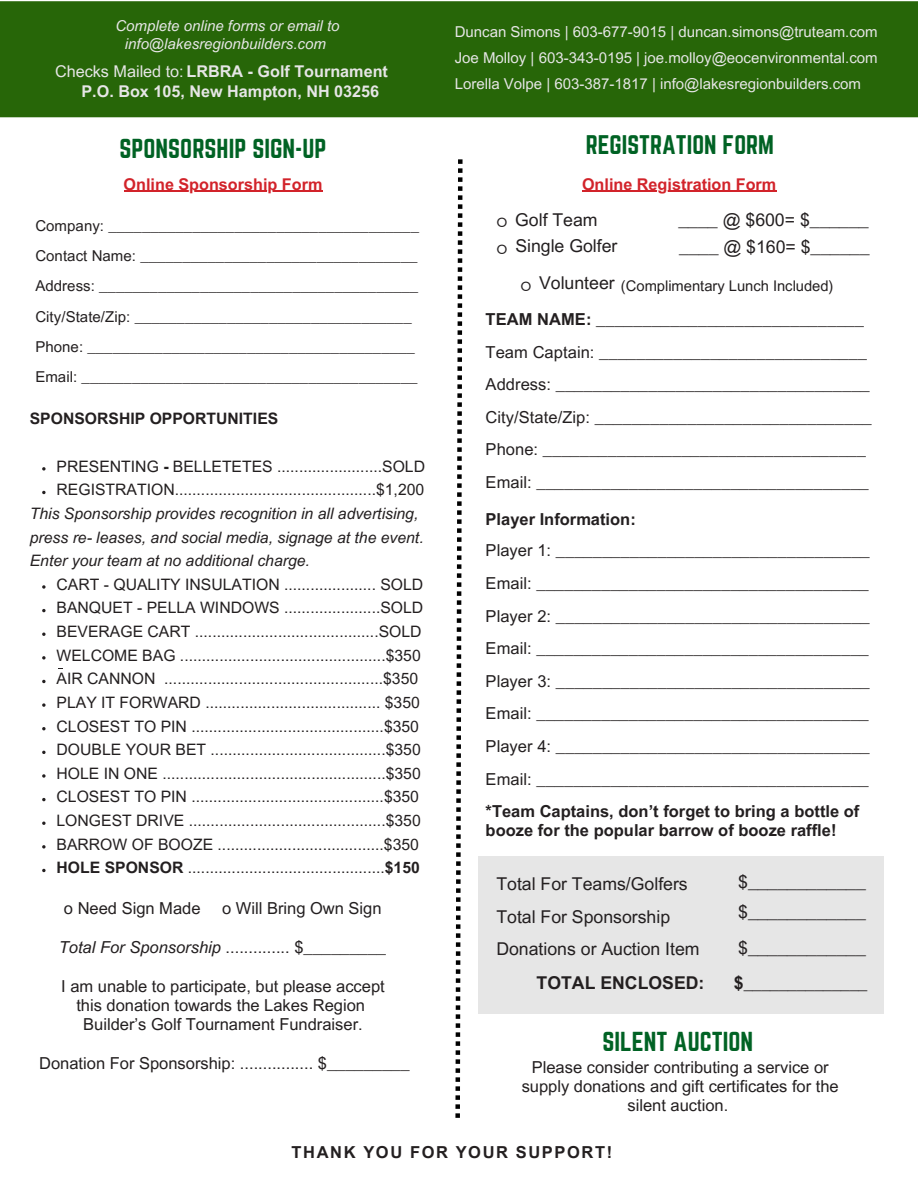
<style>
.page{position:relative;width:918px;height:1188px;background:#fff}
.page>*{position:absolute;margin:0;border:0;box-sizing:border-box;transform-origin:0 0}
.t1{font:24px "Norwester";color:#006224}
.t2{font:23.55px "Norwester";color:#006224}
.t3{font:17.7px/32.7px "Arial MT Pro";color:#231f20}
.t4{font:700 17.7px "Arial MT Pro";color:#231f20}
.t5{font:16.5px/32.7px "Arial MT Pro";color:#231f20;text-align:center}
.t6{font:700 16.5px/19.2px "Arial MT Pro";color:#231f20}
.t7{font:700 16.5px "Arial MT Pro";letter-spacing:.095em;color:#231f20}
.t8{font:700 16.2px "Arial MT Pro";color:#e6e6e6}
.t9{font:700 16.2px "Arial MT Pro";color:#d2232a}
.t10{font:15.75px "Arial MT Pro";color:#231f20}
.t11{font:italic 15.75px/23.7px "Arial MT Pro";color:#231f20}
.t12{font:700 15.75px "Arial MT Pro";color:#231f20}
.t13{font:15px/30.3px "Arial MT Pro";letter-spacing:.005em;color:#231f20}
.t14{font:15px/25.8px "Arial MT Pro";color:#e6e6e6;text-align:justify}
.t15{font:italic 15px/18px "Arial MT Pro";color:#e6e6e6;text-align:center}
.t16{font:14.7px "Arial MT Pro";color:#231f20}
.s1{font-weight:400}
.s2{font-family:"Montserrat"}
.s3{font-weight:700}
.s4{font-style:italic}
</style>
<div class="page">
<svg style="left:455px;top:159px;width:8px;height:959px"></svg>
<div style="left:0;top:1px;width:918px;height:116px;background:#276608"></div>
<hr style="left:582px;top:191px;width:194px;height:1px;background:#d2232a">
<hr style="left:124px;top:191px;width:198px;height:1px;background:#d2232a">
<svg style="left:42px;top:467px;width:4px;height:4px"></svg>
<svg style="left:42px;top:491px;width:4px;height:3px"></svg>
<svg style="left:42px;top:585px;width:4px;height:4px"></svg>
<svg style="left:42px;top:609px;width:4px;height:3px"></svg>
<svg style="left:42px;top:633px;width:4px;height:3px"></svg>
<svg style="left:42px;top:656px;width:4px;height:4px"></svg>
<svg style="left:42px;top:680px;width:4px;height:3px"></svg>
<svg style="left:42px;top:703px;width:4px;height:4px"></svg>
<svg style="left:42px;top:727px;width:4px;height:3px"></svg>
<svg style="left:42px;top:751px;width:4px;height:3px"></svg>
<svg style="left:42px;top:774px;width:4px;height:4px"></svg>
<svg style="left:42px;top:798px;width:4px;height:3px"></svg>
<svg style="left:42px;top:822px;width:4px;height:3px"></svg>
<svg style="left:42px;top:845px;width:4px;height:4px"></svg>
<svg style="left:42px;top:869px;width:4px;height:3px"></svg>
<div style="left:478px;top:857px;width:406px;height:157px;background:#e6e6e6"></div>
<h4 class="t15" style="left:115px;top:19px;width:226px">Complete online forms or email to info@lakesregionbuilders.com</h4>
<p class="t8" style="left:55px;top:65px;width:334px"><span class="s1">Checks Mailed to:</span> LRBRA - Golf Tournament</p>
<p class="t8" style="left:82px;top:85px;width:299px">P.O. Box 105, New Hampton, NH 03256</p>
<p class="t1" style="left:120px;top:134px;width:208px">SPONSORSHIP SIGN-UP</p>
<p class="t14" style="left:455px;top:21px;width:425px">Duncan Simons | 603-677-9015 | duncan.simons@truteam.com Joe Molloy | 603-343-0195 | joe.molloy@eocenvironmental.com Lorella Volpe | 603-387-1817 | info@lakesregionbuilders.com</p>
<h5 class="t2" style="left:586px;top:131px;width:190px">REGISTRATION FORM</h5>
<p class="t9" style="left:124px;top:178px;width:200px">Online Sponsorship Form</p>
<p class="t9" style="left:582px;top:178px;width:196px">Online Registration Form</p>
<p class="t3" style="left:678px;top:205px;width:192px">____ @ $600= $______</p>
<p class="t3" style="left:679px;top:232px;width:192px">____ @ $160= $______</p>
<p class="t16" style="left:621px;top:280px;width:214px">(Complimentary Lunch Included)</p>
<p class="t3" style="left:496px;top:205px;width:103px"><span class="s2">o</span> Golf Team</p>
<p class="t3" style="left:496px;top:232px;width:122px"><span class="s2">o</span> Single Golfer</p>
<h4 class="t13" style="left:35px;top:212px;width:385px">Company: _____________________________________ Contact Name: _________________________________ Address: ______________________________________ City/State/Zip: _________________________________ Phone: _______________________________________</h4>
<h3 class="t13" style="left:35px;top:364px;width:384px">Email: ________________________________________</h3>
<p class="t3" style="left:520px;top:269px;width:96px"><span class="s2">o</span> Volunteer</p>
<p class="t5" style="left:486px;top:305px;width:388px;text-align:left"><span class="s3">TEAM NAME:</span> _____________________________ Team Captain: _____________________________ Address: __________________________________ City/State/Zip: ______________________________ Phone: ___________________________________ Email: ____________________________________</p>
<h4 class="t12" style="left:30px;top:413px;width:250px">SPONSORSHIP OPPORTUNITIES</h4>
<h4 class="t10" style="left:57px;top:460px;width:370px">PRESENTING <span class="s3">-</span> BELLETETES ........................SOLD</h4>
<h4 class="t10" style="left:57px;top:484px;width:369px">REGISTRATION..............................................$1,200</h4>
<h4 class="t11" style="left:30px;top:504px;width:395px">This Sponsorship provides recognition in all advertising, press re- leases, and social media, signage at the event.<br>Enter your team at no additional charge.</h4>
<p class="t10" style="left:57px;top:578px;width:368px">CART - QUALITY INSULATION ..................... SOLD</p>
<h1 class="t10" style="left:57px;top:602px;width:368px">BANQUET - PELLA WINDOWS ......................SOLD</h1>
<h3 class="t10" style="left:57px;top:626px;width:367px">BEVERAGE CART ..........................................SOLD</h3>
<p class="t10" style="left:57px;top:649px;width:366px">WELCOME BAG ...............................................$350</p>
<h4 class="t10" style="left:57px;top:673px;width:363px">AIR CANNON ..................................................$350</h4>
<p class="t10" style="left:57px;top:696px;width:365px">PLAY IT FORWARD ........................................ $350</p>
<h4 class="t10" style="left:57px;top:720px;width:364px">CLOSEST TO PIN ............................................$350</h4>
<h4 class="t10" style="left:57px;top:744px;width:366px">DOUBLE YOUR BET ........................................$350</h4>
<h4 class="t10" style="left:57px;top:767px;width:366px">HOLE IN ONE ...................................................$350</h4>
<p class="t10" style="left:57px;top:791px;width:364px">CLOSEST TO PIN ............................................$350</p>
<h4 class="t10" style="left:57px;top:815px;width:366px">LONGEST DRIVE .............................................$350</h4>
<p class="t10" style="left:57px;top:838px;width:364px">BARROW OF BOOZE ......................................$350</p>
<h4 class="t10" style="left:57px;top:862px;width:365px"><span class="s3">HOLE SPONSOR</span> .............................................<span class="s3">$150</span></h4>
<h1 class="t6" style="left:486px;top:512px;width:152px">Player Information:</h1>
<h2 class="t5" style="left:486px;top:536px;width:386px;text-align:justify">Player 1: __________________________________ Email: ____________________________________ Player 2: __________________________________ Email: ____________________________________ Player 3: __________________________________ Email: ____________________________________ Player 4: __________________________________ Email: ____________________________________</h2>
<p class="t6" style="left:486px;top:804px;width:375px">*Team Captains, don’t forget to bring a bottle of booze for the popular barrow of booze raffle!</p>
<h4 class="t3" style="left:496px;top:870px;width:205px">Total For Teams/Golfers<br>Total For Sponsorship<br>Donations or Auction Item</h4>
<h3 class="t3" style="left:738px;top:867px;width:129px">$____________</h3>
<h4 class="t4" style="left:537px;top:976px;width:169px">TOTAL ENCLOSED:</h4>
<h4 class="t4" style="left:734px;top:976px;width:135px">$______________</h4>
<h3 class="t5" style="left:64px;top:893px;width:138px">o Need Sign Made</h3>
<p class="t5" style="left:222px;top:893px;width:161px">o Will Bring Own Sign</p>
<h1 class="t5" style="left:59px;top:933px;width:329px"><span class="s4">Total For Sponsorship</span> .............. $_________</h1>
<h3 class="t5" style="left:61px;top:978px;width:325px;line-height:19.2px">I am unable to participate, but please accept this donation towards the Lakes Region<br>Builder’s Golf Tournament Fundraiser.</h3>
<p class="t5" style="left:39px;top:1049px;width:372px">Donation For Sponsorship: ................ $_________</p>
<p class="t5" style="left:522px;top:1060px;width:319px;line-height:19.2px">Please consider contributing a service or supply donations and gift certificates for the silent auction.</p>
<p class="t3" style="left:738px;top:897px;width:129px">$____________</p>
<p class="t3" style="left:738px;top:934px;width:129px">$____________</p>
<h3 class="t1" style="left:602px;top:1027px;width:152px">SILENT AUCTION</h3>
<p class="t7" style="left:292px;top:1146px;width:322px">THANK YOU FOR YOUR SUPPORT!</p>
</div>
